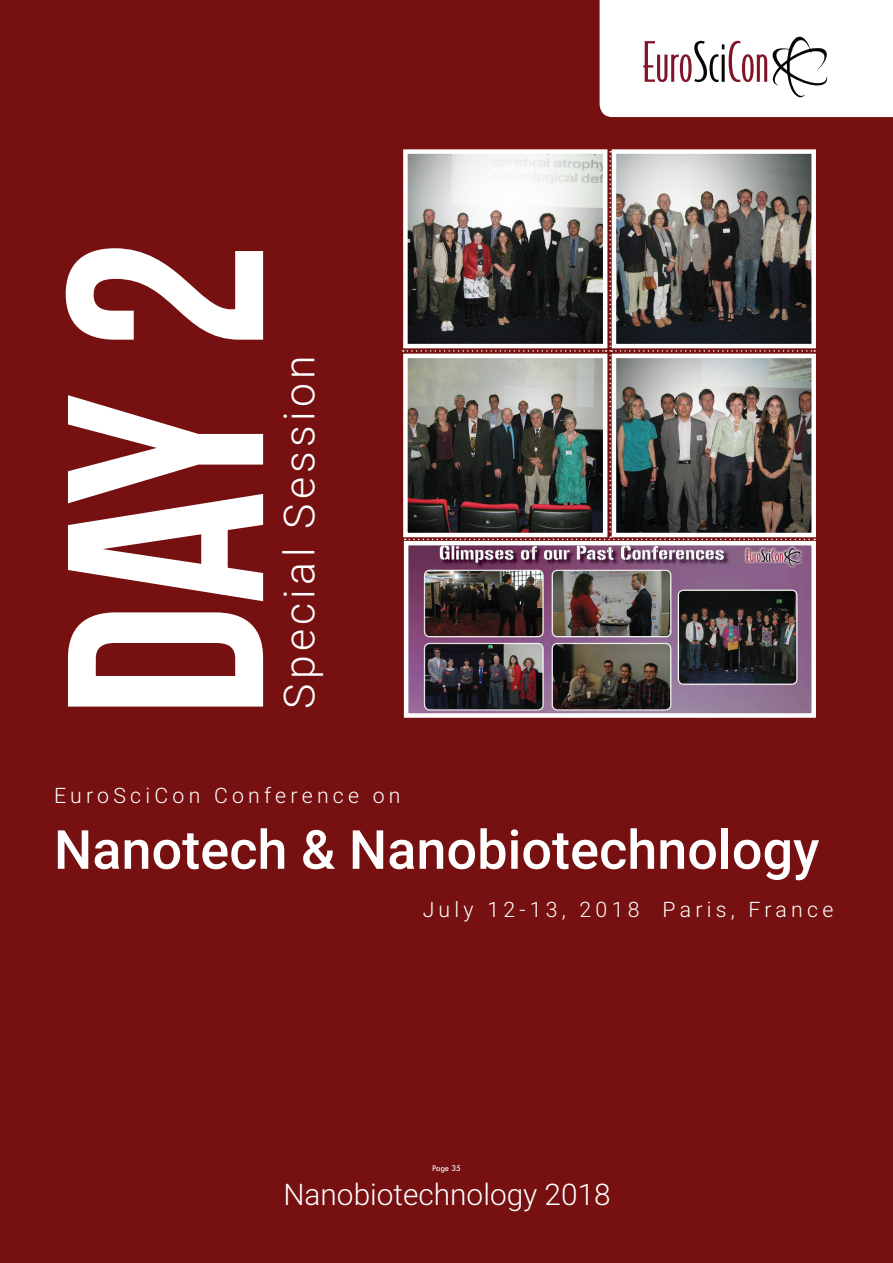
<style>
.page{position:relative;width:893px;height:1263px;background:#761011}
.page>*{position:absolute;margin:0;border:0;box-sizing:border-box;transform-origin:0 0}
.t1{font:278.85px "Bebas Neue";color:#fff}
.t2{font:500 54px "Roboto";color:#fff}
.t3{font:300 42.75px "Roboto";letter-spacing:.1em;color:#fff}
.t4{font:300 29.85px "Roboto";color:#fff}
.t5{font:300 21.3px "Roboto";letter-spacing:.2em;color:#fff}
.t6{font:9px "Tw Cen";letter-spacing:-.02em;color:#fff;scale:.95 1}
</style>
<div class="page">
<svg style="left:600px;top:0;width:293px;height:117px;background:#f3f0f0"></svg>
<img style="left:409px;top:546px;width:402px;height:167px">
<div style="left:404px;top:541px;width:412px;height:177px;border:4px solid #fff"></div>
<img style="left:403px;top:151px;width:412px;height:389px">
<p class="t1" style="left:14px;top:718px;width:479px;rotate:-90deg">Day 2</p>
<p class="t3" style="left:269px;top:709px;width:355px;rotate:-90deg">Special Session</p>
<p class="t5" style="left:54px;top:780px;width:348px">EuroSciCon Conference on</p>
<h2 class="t2" style="left:54px;top:812px;width:767px">Nanotech &amp; Nanobiotechnology</h2>
<p class="t5" style="left:423px;top:894px;width:412px">July 12-13, 2018 Paris, France</p>
<p class="t6" style="left:432px;top:1162px;width:32px">Page 35</p>
<h3 class="t4" style="left:283px;top:1174px;width:329px">Nanobiotechnology 2018</h3>
</div>
